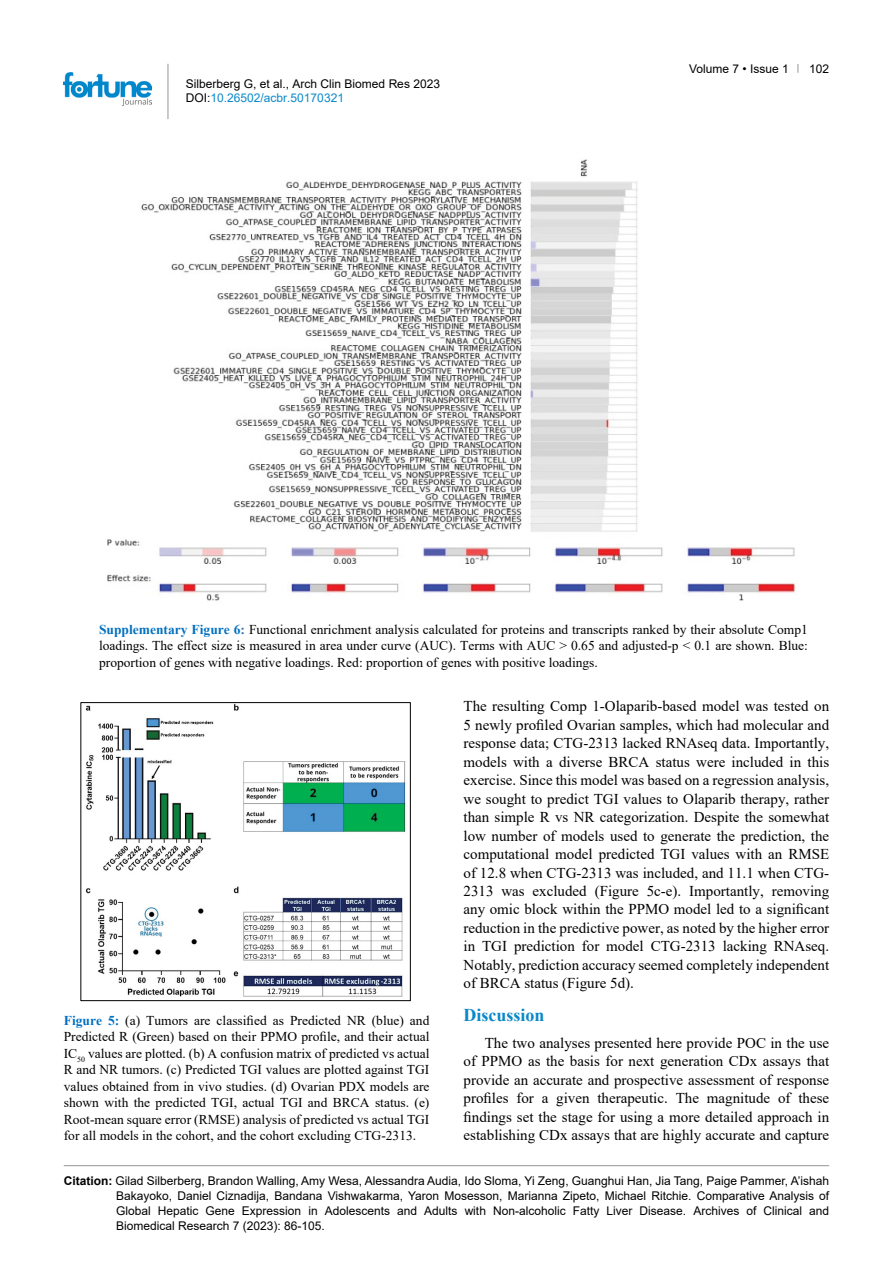
<style>
.page{position:relative;width:893px;height:1263px;background:#fff}
.page>*{position:absolute;margin:0;border:0;box-sizing:border-box;transform-origin:0 0}
.t1{font:700 18px "Times New Roman";color:#0a88ca}
.t2{font:15px/18.5px "Times New Roman";color:#000;text-align:justify}
.t3{font:13.5px/16.5px "Times New Roman";color:#000;text-align:justify}
.t4{font:12px/15px "Arial";color:#000}
.s1{color:#0a88ca}
.s2{font-weight:700;color:#0070c0}
.s3{font-weight:700;color:#2e74b5}
.s4{font-weight:700}
</style>
<div class="page">
<hr style="left:168px;top:64px;width:1px;height:55px;background:#939598">
<img style="left:64px;top:72px;width:88px;height:33px">
<hr style="left:64px;top:1165px;width:765px;height:1px;background:#939598">
<svg style="left:107px;top:159px;width:689px;height:442px"></svg>
<img style="left:86px;top:704px;width:320px;height:293px">
<div style="left:80px;top:702px;width:331px;height:299px;border:1px solid #000"></div>
<p class="t4" style="left:186px;top:76px;width:256px;line-height:14.4px">Silberberg G, et al., Arch Clin Biomed Res 2023<br>DOI:<span class="s1">10.26502/acbr.50170321</span></p>
<p class="t4" style="left:689px;top:61px;width:101px">Volume 7 • Issue 1</p>
<p class="t4" style="left:809px;top:61px;width:22px">102</p>
<p class="t3" style="left:99px;top:620px;width:710px"><span class="s2">Supplementary Figure 6</span><span class="s3">:</span> Functional enrichment analysis calculated for proteins and transcripts ranked by their absolute Comp1 loadings. The effect size is measured in area under curve (AUC). Terms with AUC &gt; 0.65 and adjusted-p &lt; 0.1 are shown. Blue: proportion of genes with negative loadings. Red: proportion of genes with positive loadings.</p>
<p class="t3" style="left:64px;top:1012px;width:367px"><span class="s2">Figure 5:</span> (a) Tumors are classified as Predicted NR (blue) and Predicted R (Green) based on their PPMO profile, and their actual IC<sub>50</sub> values are plotted. (b) A confusion matrix of predicted vs actual R and NR tumors. (c) Predicted TGI values are plotted against TGI values obtained from in vivo studies. (d) Ovarian PDX models are shown with the predicted TGI, actual TGI and BRCA status. (e)<br>Root-mean square error (RMSE) analysis of predicted vs actual TGI for all models in the cohort, and the cohort excluding CTG-2313.</p>
<p class="t2" style="left:463px;top:697px;width:367px">The resulting Comp 1-Olaparib-based model was tested on 5 newly profiled Ovarian samples, which had molecular and response data; CTG-2313 lacked RNAseq data. Importantly, models with a diverse BRCA status were included in this exercise. Since this model was based on a regression analysis, we sought to predict TGI values to Olaparib therapy, rather than simple R vs NR categorization. Despite the somewhat low number of models used to generate the prediction, the computational model predicted TGI values with an RMSE of 12.8 when CTG-2313 was included, and 11.1 when CTG-2313 was excluded (Figure 5c-e). Importantly, removing any omic block within the PPMO model led to a significant reduction in the predictive power, as noted by the higher error in TGI prediction for model CTG-2313 lacking RNAseq.<br>Notably, prediction accuracy seemed completely independent of BRCA status (Figure 5d).</p>
<p class="t1" style="left:463px;top:1002px;width:83px">Discussion</p>
<p class="t2" style="left:463px;top:1033px;width:367px;text-indent:21px">The two analyses presented here provide POC in the use of PPMO as the basis for next generation CDx assays that provide an accurate and prospective assessment of response profiles for a given therapeutic. The magnitude of these findings set the stage for using a more detailed approach in establishing CDx assays that are highly accurate and capture</p>
<p class="t4" style="left:116px;top:1173px;width:715px;text-align:justify;text-indent:-52px"><span class="s4">Citation:</span> Gilad Silberberg, Brandon Walling, Amy Wesa, Alessandra Audia, Ido Sloma, Yi Zeng, Guanghui Han, Jia Tang, Paige Pammer, A’ishah Bakayoko, Daniel Ciznadija, Bandana Vishwakarma, Yaron Mosesson, Marianna Zipeto, Michael Ritchie. Comparative Analysis of Global Hepatic Gene Expression in Adolescents and Adults with Non-alcoholic Fatty Liver Disease. Archives of Clinical and Biomedical Research 7 (2023): 86-105.</p>
</div>
